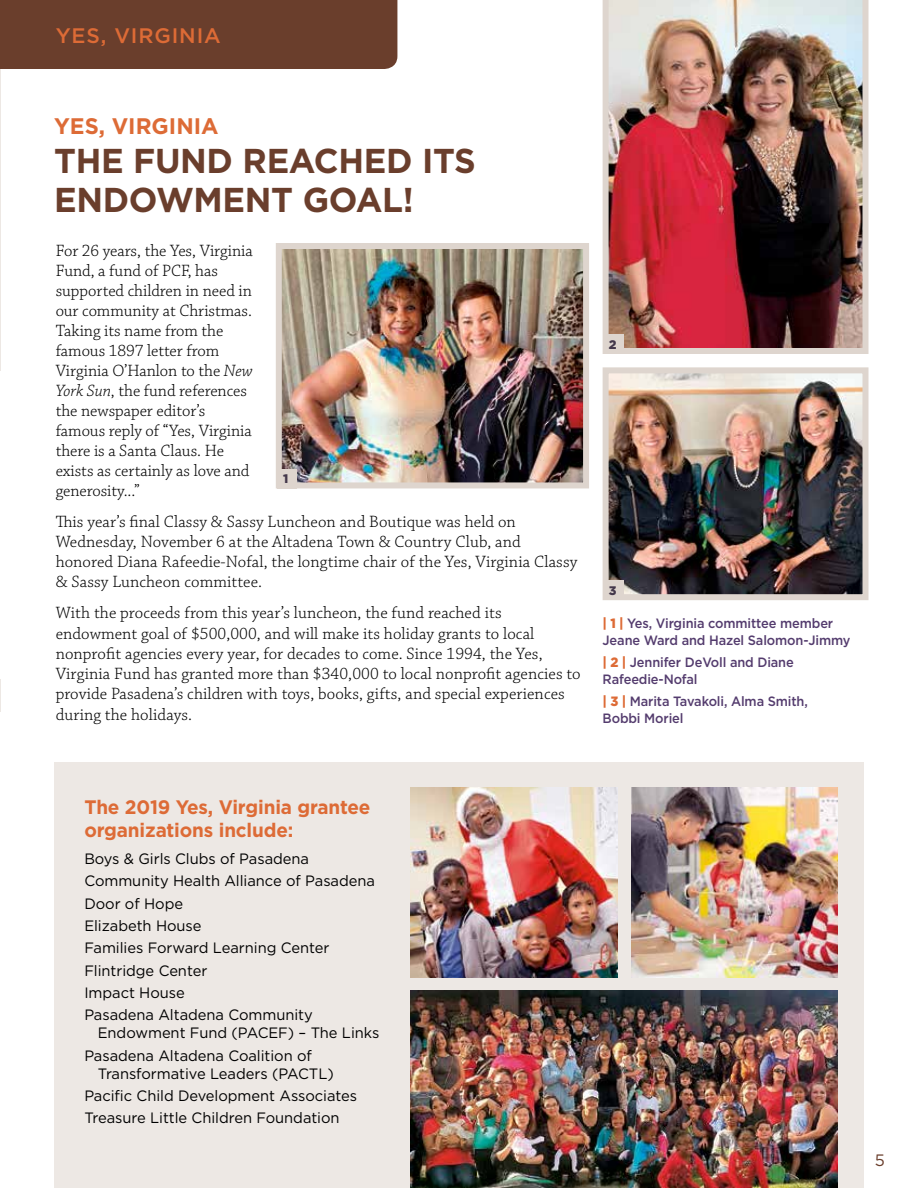
<style>
.page{position:relative;width:918px;height:1188px;background:#fff}
.page>*{position:absolute;margin:0;border:0;box-sizing:border-box;transform-origin:0 0}
.t1{font:700 34.5px/39px "Gotham";letter-spacing:-.01em;color:#6a3e2c}
.t2{font:700 22.5px "Gotham";color:#dd6b36}
.t3{font:500 21px "Gotham";letter-spacing:.04em;color:#dd6b36}
.t4{font:700 19.5px/22.5px "Gotham";letter-spacing:-.01em;color:#dd6b36}
.t5{font:300 17.25px/20px "Chaparral Pro";letter-spacing:.005em;color:#000}
.t6{font:16.5px "Gotham";color:#6a3e2c}
.t7{font:15px/22.4px "Gotham";letter-spacing:-.005em;color:#000}
.t8{font:500 13.5px/16.5px "Gotham";letter-spacing:-.01em;color:#543c6e;scale:.95 1}
.t9{font:900 12.45px "Gotham";color:#44384b}
.s1{font-style:italic}
.s2{font-weight:900;color:#dd6b36}
</style>
<div class="page">
<hr style="left:0;top:0;width:1px;height:712px;background:#ede8e4">
<svg style="left:0;top:394px;width:1px;height:237px"></svg>
<div style="left:102px;top:0;width:295px;height:69px;background:#6a3e2c"></div>
<div style="left:0;top:0;width:102px;height:69px;background:#6a3e2c"></div>
<div style="left:54px;top:763px;width:810px;height:425px;background:#ede8e4"></div>
<img style="left:283px;top:250px;width:299px;height:231px">
<div style="left:276px;top:243px;width:313px;height:245px;border:6px solid #ded5ce"></div>
<img style="left:603px;top:0;width:265px;height:354px">
<img style="left:610px;top:374px;width:251px;height:219px">
<div style="left:603px;top:367px;width:265px;height:233px;border:6px solid #ded5ce"></div>
<div style="left:277px;top:469px;width:20px;height:19px;background:#ded5ce"></div>
<div style="left:604px;top:334px;width:20px;height:20px;background:#ded5ce"></div>
<div style="left:604px;top:580px;width:20px;height:20px;background:#ded5ce"></div>
<img style="left:632px;top:788px;width:205px;height:190px">
<img style="left:411px;top:788px;width:206px;height:190px">
<img style="left:411px;top:990px;width:426px;height:198px">
<p class="t3" style="left:56px;top:22px;width:167px">YES, VIRGINIA</p>
<h2 class="t2" style="left:54px;top:111px;width:166px">YES, VIRGINIA</h2>
<h1 class="t1" style="left:54px;top:141px;width:423px">THE FUND REACHED ITS<br>ENDOWMENT GOAL!</h1>
<p class="t5" style="left:56px;top:242px;width:199px">For 26 years, the Yes, Virginia<br>Fund, a fund of PCF, has supported children in need in our community at Christmas.<br>Taking its name from the famous 1897 letter from<br>Virginia O’Hanlon to the <span class="s1">New<br>York Sun</span>, the fund references the newspaper editor’s famous reply of “Yes, Virginia there is a Santa Claus. He exists as certainly as love and generosity...”</p>
<p class="t5" style="left:56px;top:512px;width:523px">This year’s final Classy &amp; Sassy Luncheon and Boutique was held on Wednesday, November 6 at the Altadena Town &amp; Country Club, and honored Diana Rafeedie-Nofal, the longtime chair of the Yes, Virginia Classy &amp; Sassy Luncheon committee.</p>
<p class="t5" style="left:56px;top:604px;width:527px">With the proceeds from this year’s luncheon, the fund reached its endowment goal of $500,000, and will make its holiday grants to local nonprofit agencies every year, for decades to come. Since 1994, the Yes, Virginia Fund has granted more than $340,000 to local nonprofit agencies to provide Pasadena’s children with toys, books, gifts, and special experiences during the holidays.</p>
<p class="t9" style="left:283px;top:470px;width:7px">1</p>
<p class="t9" style="left:609px;top:336px;width:9px">2</p>
<p class="t9" style="left:609px;top:582px;width:9px">3</p>
<p class="t8" style="left:603px;top:615px;width:263px"><span class="s2">| 1 |</span> Yes, Virginia committee member<br>Jeane Ward and Hazel Salomon-Jimmy</p>
<p class="t8" style="left:603px;top:654px;width:203px"><span class="s2">| 2 |</span> Jennifer DeVoll and Diane<br>Rafeedie-Nofal</p>
<p class="t8" style="left:603px;top:693px;width:218px"><span class="s2">| 3 |</span> Marita Tavakoli, Alma Smith,<br>Bobbi Moriel</p>
<p class="t4" style="left:84px;top:796px;width:288px">The 2019 Yes, Virginia grantee organizations include:</p>
<p class="t7" style="left:84px;top:847px;width:292px">Boys &amp; Girls Clubs of Pasadena<br>Community Health Alliance of Pasadena<br>Door of Hope<br>Elizabeth House<br>Families Forward Learning Center<br>Flintridge Center<br>Impact House<br>Pasadena Altadena Community</p>
<p class="t7" style="left:84px;top:1022px;width:297px;text-indent:13px">Endowment Fund (PACEF) – The Links<br>Pasadena Altadena Coalition of</p>
<p class="t7" style="left:84px;top:1062px;width:274px;text-indent:13px">Transformative Leaders (PACTL)<br>Pacific Child Development Associates<br>Treasure Little Children Foundation</p>
<p class="t6" style="left:875px;top:1150px;width:12px">5</p>
</div>
